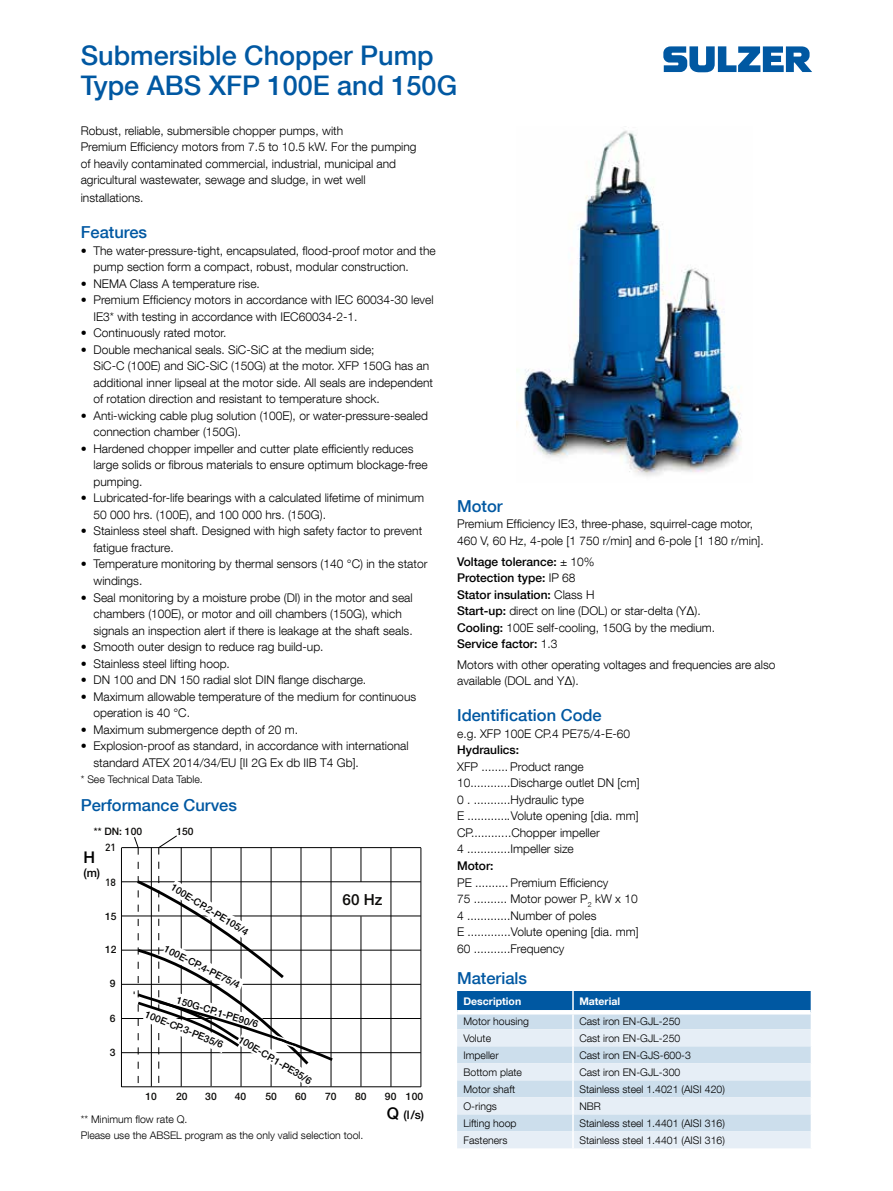
<style>
.page{position:relative;width:893px;height:1191px;background:#fff}
.page>*{position:absolute;margin:0;border:0;box-sizing:border-box;transform-origin:0 0}
.t1{font:500 27px/30px "Helvetica Neue LT Com";color:#0058a2}
.t2{font:500 16.5px "Helvetica Neue LT Com";color:#0058a2}
.t3{font:500 16.2px "Helvetica Neue LT Com";color:#000}
.t4{font:500 15.3px "Helvetica Neue LT Com";color:#0d0c0a}
.t5{font:300 12px/16.5px "Helvetica Neue LT Com";color:#000}
.t6{font:500 12px "Helvetica Neue LT Com";color:#000}
.t7{font:500 11.7px "Helvetica Neue LT Com";color:#000}
.t8{font:300 10.5px/16.2px "Helvetica Neue LT Com";color:#000}
.t9{font:700 10.5px "Helvetica Neue LT Com";color:#fff}
.t10{font:500 10.35px "Helvetica Neue LT Com";color:#0d0c0a}
.t11{font:500 10.35px "DIN";color:#0d0c0a}
.t12{font:500 9.9px "Helvetica Neue LT Com";color:#000}
.s1{font-weight:500}
.s2{font-size:16.2px}
</style>
<div class="page">
<svg style="left:663px;top:46px;width:149px;height:26px"></svg>
<img style="left:517px;top:126px;width:225px;height:351px">
<hr style="left:121px;top:950px;width:300px;height:1px;background:#000">
<hr style="left:122px;top:915px;width:299px;height:1px;background:#000">
<hr style="left:121px;top:881px;width:300px;height:1px;background:#000">
<hr style="left:121px;top:847px;width:1px;height:240px;background:#000">
<hr style="left:421px;top:847px;width:1px;height:239px;background:#000">
<hr style="left:121px;top:984px;width:300px;height:1px;background:#000">
<hr style="left:121px;top:1018px;width:300px;height:1px;background:#000">
<hr style="left:121px;top:1052px;width:300px;height:1px;background:#000">
<hr style="left:122px;top:847px;width:299px;height:1px;background:#000">
<hr style="left:361px;top:916px;width:1px;height:170px;background:#000">
<hr style="left:361px;top:847px;width:1px;height:35px;background:#000">
<hr style="left:391px;top:847px;width:1px;height:239px;background:#000">
<hr style="left:122px;top:1086px;width:299px;height:1px;background:#000">
<svg style="left:131px;top:835px;width:205px;height:251px"></svg>
<svg style="left:457px;top:991px;width:354px;height:157px;background:#bfd5e7"></svg>
<hr style="left:457px;top:1010px;width:116px;height:4px;background:#fff">
<hr style="left:573px;top:1010px;width:238px;height:4px;background:#fff">
<h1 class="t1" style="left:81px;top:40px;width:378px">Submersible Chopper Pump<br>Type ABS XFP 100E and 150G</h1>
<p class="t5" style="left:81px;top:122px;width:337px">Robust, reliable, submersible chopper pumps, with<br>Premium Efficiency motors from 7.5 to 10.5 kW. For the pumping of heavily contaminated commercial, industrial, municipal and agricultural wastewater, sewage and sludge, in wet well</p>
<p class="t5" style="left:81px;top:190px;width:64px">installations.</p>
<h2 class="t2" style="left:81px;top:222px;width:68px">Features</h2>
<p class="t5" style="left:93px;top:242px;width:344px;text-indent:-13px">• The water-pressure-tight, encapsulated, flood-proof motor and the pump section form a compact, robust, modular construction.</p>
<p class="t5" style="left:81px;top:275px;width:181px">• NEMA Class A temperature rise.</p>
<p class="t5" style="left:93px;top:292px;width:342px;text-indent:-13px">• Premium Efficiency motors in accordance with IEC 60034-30 level<br>IE3* with testing in accordance with IEC60034-2-1.</p>
<p class="t5" style="left:81px;top:325px;width:147px">• Continuously rated motor.</p>
<p class="t5" style="left:93px;top:341px;width:341px;text-indent:-13px">• Double mechanical seals. SiC-SiC at the medium side;<br>SiC-C (100E) and SiC-SiC (150G) at the motor. XFP 150G has an additional inner lipseal at the motor side. All seals are independent of rotation direction and resistant to temperature shock.</p>
<p class="t5" style="left:93px;top:407px;width:336px;text-indent:-13px">• Anti-wicking cable plug solution (100E), or water-pressure-sealed connection chamber (150G).</p>
<p class="t5" style="left:93px;top:440px;width:336px;text-indent:-13px">• Hardened chopper impeller and cutter plate efficiently reduces large solids or fibrous materials to ensure optimum blockage-free pumping.</p>
<p class="t5" style="left:93px;top:490px;width:332px;text-indent:-13px">• Lubricated-for-life bearings with a calculated lifetime of minimum<br>50 000 hrs. (100E), and 100 000 hrs. (150G).</p>
<p class="t5" style="left:93px;top:523px;width:330px;text-indent:-13px">• Stainless steel shaft. Designed with high safety factor to prevent fatigue fracture.</p>
<p class="t5" style="left:93px;top:556px;width:335px;text-indent:-13px">• Temperature monitoring by thermal sensors (140 °C) in the stator windings.</p>
<p class="t5" style="left:93px;top:589px;width:321px;text-indent:-13px">• Seal monitoring by a moisture probe (DI) in the motor and seal chambers (100E), or motor and oill chambers (150G), which signals an inspection alert if there is leakage at the shaft seals.</p>
<p class="t5" style="left:81px;top:638px;width:244px">• Smooth outer design to reduce rag build-up.</p>
<p class="t5" style="left:81px;top:655px;width:151px">• Stainless steel lifting hoop.</p>
<p class="t5" style="left:81px;top:671px;width:287px">• DN 100 and DN 150 radial slot DIN flange discharge.</p>
<p class="t5" style="left:93px;top:688px;width:324px;text-indent:-13px">• Maximum allowable temperature of the medium for continuous operation is 40 °C.</p>
<p class="t5" style="left:81px;top:721px;width:219px">• Maximum submergence depth of 20 m.</p>
<p class="t5" style="left:93px;top:737px;width:317px;text-indent:-13px">• Explosion-proof as standard, in accordance with international standard ATEX 2014/34/EU [II 2G Ex db IIB T4 Gb].</p>
<p class="t8" style="left:81px;top:771px;width:124px">* See Technical Data Table.</p>
<h2 class="t2" style="left:457px;top:496px;width:47px">Motor</h2>
<p class="t5" style="left:457px;top:515px;width:308px">Premium Efficiency IE3, three-phase, squirrel-cage motor,<br>460 V, 60 Hz, 4-pole [1 750 r/min] and 6-pole [1 180 r/min].</p>
<p class="t5" style="left:457px;top:553px;width:260px"><span class="s1">Voltage tolerance:</span> ± 10%<br><span class="s1">Protection type:</span> IP 68<br><span class="s1">Stator insulation:</span> Class H<br><span class="s1">Start-up:</span> direct on line (DOL) or star-delta (YΔ).<br><span class="s1">Cooling:</span> 100E self-cooling, 150G by the medium.<br><span class="s1">Service factor:</span> 1.3</p>
<p class="t5" style="left:457px;top:656px;width:320px">Motors with other operating voltages and frequencies are also available (DOL and YΔ).</p>
<h2 class="t2" style="left:457px;top:705px;width:146px">Identification Code</h2>
<p class="t5" style="left:457px;top:725px;width:175px">e.g. XFP 100E CP.4 PE75/4-E-60</p>
<p class="t6" style="left:457px;top:743px;width:64px">Hydraulics:</p>
<p class="t5" style="left:457px;top:758px;width:184px">XFP ........ Product range 10............Discharge outlet DN [cm] 0 . ...........Hydraulic type<br>E .............Volute opening [dia. mm] CP............Chopper impeller<br>4 .............Impeller size</p>
<p class="t6" style="left:457px;top:858px;width:38px">Motor:</p>
<p class="t5" style="left:457px;top:873px;width:183px">PE .......... Premium Efficiency<br>75 .......... Motor power P<sub>2</sub> kW x 10<br>4 .............Number of poles<br>E .............Volute opening [dia. mm] 60 ...........Frequency</p>
<h2 class="t2" style="left:81px;top:795px;width:158px">Performance Curves</h2>
<p class="t10" style="left:94px;top:825px;width:50px">** DN: 100</p>
<p class="t10" style="left:176px;top:825px;width:19px">150</p>
<p class="t11" style="left:105px;top:841px;width:12px">21</p>
<h3 class="t3" style="left:83px;top:847px;width:13px">H</h3>
<p class="t7" style="left:83px;top:866px;width:18px">(m)</p>
<p class="t11" style="left:105px;top:875px;width:12px">18</p>
<p class="t12" style="left:175px;top:881px;width:91px;rotate:32deg">100E-CP.2-PE105/4</p>
<p class="t12" style="left:168px;top:942px;width:85px;rotate:27deg">100E-CP.4-PE75/4</p>
<p class="t4" style="left:343px;top:890px;width:41px">60 Hz</p>
<p class="t10" style="left:105px;top:909px;width:13px">15</p>
<p class="t10" style="left:105px;top:943px;width:13px">12</p>
<h2 class="t2" style="left:457px;top:968px;width:72px">Materials</h2>
<p class="t9" style="left:463px;top:995px;width:59px">Description</p>
<p class="t9" style="left:579px;top:995px;width:42px">Material</p>
<p class="t8" style="left:463px;top:1012px;width:67px">Motor housing</p>
<p class="t8" style="left:579px;top:1012px;width:102px">Cast iron EN-GJL-250</p>
<p class="t8" style="left:463px;top:1029px;width:29px">Volute</p>
<p class="t8" style="left:579px;top:1029px;width:102px">Cast iron EN-GJL-250</p>
<p class="t8" style="left:463px;top:1046px;width:37px">Impeller</p>
<p class="t8" style="left:579px;top:1046px;width:113px">Cast iron EN-GJS-600-3</p>
<p class="t8" style="left:463px;top:1063px;width:60px">Bottom plate</p>
<p class="t8" style="left:579px;top:1063px;width:102px">Cast iron EN-GJL-300</p>
<p class="t8" style="left:463px;top:1080px;width:53px">Motor shaft</p>
<p class="t8" style="left:579px;top:1080px;width:147px">Stainless steel 1.4021 (AISI 420)</p>
<p class="t8" style="left:463px;top:1097px;width:35px">O-rings</p>
<p class="t8" style="left:579px;top:1097px;width:23px">NBR</p>
<p class="t8" style="left:463px;top:1114px;width:55px">Lifting hoop</p>
<p class="t8" style="left:579px;top:1114px;width:147px">Stainless steel 1.4401 (AISI 316)</p>
<p class="t8" style="left:463px;top:1131px;width:46px">Fasteners</p>
<p class="t8" style="left:579px;top:1131px;width:147px">Stainless steel 1.4401 (AISI 316)</p>
<p class="t10" style="left:110px;top:977px;width:7px">9</p>
<p class="t12" style="left:179px;top:994px;width:86px;rotate:17deg">150G-CP.1-PE90/6</p>
<p class="t12" style="left:148px;top:1008px;width:85px;rotate:22deg">100E-CP.3-PE35/6</p>
<p class="t10" style="left:110px;top:1012px;width:7px">6</p>
<p class="t12" style="left:242px;top:1033px;width:85px;rotate:31deg">100E-CP.1-PE35/6</p>
<p class="t10" style="left:110px;top:1045px;width:7px">3</p>
<p class="t10" style="left:145px;top:1090px;width:13px">10</p>
<p class="t10" style="left:176px;top:1090px;width:13px">20</p>
<p class="t10" style="left:205px;top:1090px;width:13px">30</p>
<p class="t10" style="left:235px;top:1090px;width:13px">40</p>
<p class="t10" style="left:266px;top:1090px;width:13px">50</p>
<p class="t10" style="left:295px;top:1090px;width:13px">60</p>
<p class="t10" style="left:325px;top:1090px;width:13px">70</p>
<p class="t10" style="left:355px;top:1090px;width:13px">80</p>
<p class="t10" style="left:385px;top:1090px;width:40px">90 100</p>
<p class="t7" style="left:387px;top:1107px;width:39px"><span class="s2">Q</span> (l/s)</p>
<p class="t8" style="left:81px;top:1110px;width:284px">** Minimum flow rate Q.<br>Please use the ABSEL program as the only valid selection tool.</p>
</div>
